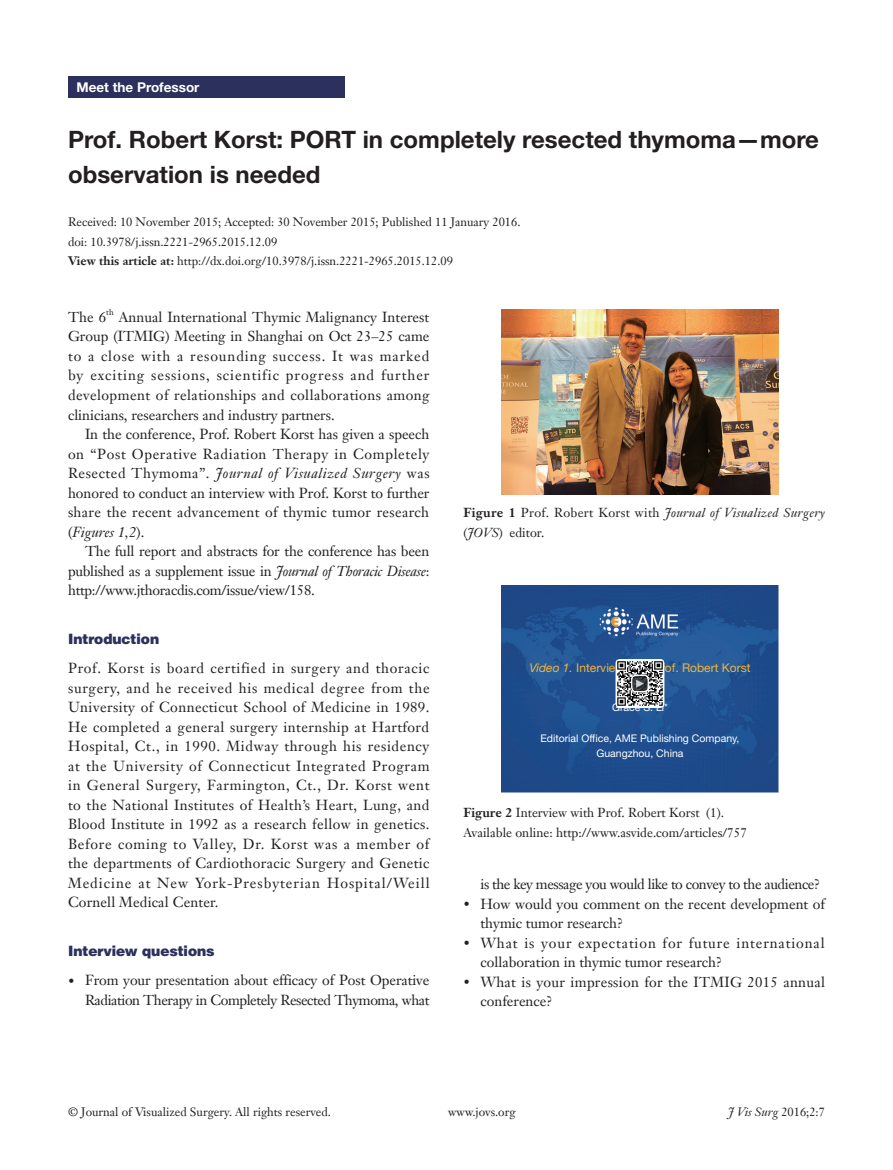
<style>
.page{position:relative;width:893px;height:1170px;background:#fff}
.page>*{position:absolute;margin:0;border:0;box-sizing:border-box;transform-origin:0 0}
.t1{font:700 24px/34.5px "Helvetica Neue LT Pro";color:#231f20}
.t2{font:14.25px/19.5px "Janson Text LT";color:#231f20;text-align:justify}
.t3{font:14.25px/19.5px "Janson Text LT";letter-spacing:-.02em;color:#231f20;text-align:right}
.t4{font:14.25px/19.5px "Janson Text LT";letter-spacing:.06em;color:#231f20}
.t5{font:14.25px/19.5px "Janson Text LT";letter-spacing:.02em;color:#231f20}
.t6{font:14.25px "Janson Text LT";letter-spacing:-.03em;color:#231f20}
.t7{font:900 14.25px "Helvetica";color:#2c305d}
.t8{font:700 13.5px "Helvetica Neue LT Pro";color:#fff}
.t9{font:12.75px/19.5px "Janson Text LT";color:#231f20}
.t10{font:italic 12.75px/19.5px "Janson Text LT";letter-spacing:.025em;color:#231f20}
.t11{font:12px/19.5px "Janson Text LT";color:#231f20}
.t12{font:12px "Helvetica Neue LT Pro";color:#f5b435}
.t13{font:italic 12px "Janson Text LT";color:#231f20}
.t14{font:11.55px "Times New Roman";color:#fff}
.t15{font:10.5px/15.3px "Helvetica Neue LT Pro";color:#fff;text-align:center}
.t16{font:8.25px "Janson Text LT";color:#231f20}
.s1{font-weight:700}
.s2{font-style:italic}
.s3{font-weight:700;font-style:normal}
.s4{font-style:normal}
</style>
<div class="page">
<div style="left:68px;top:77px;width:276px;height:21px;background:#2c305d"></div>
<img style="left:502px;top:310px;width:276px;height:184px">
<img style="left:502px;top:585px;width:276px;height:207px">
<div style="left:615px;top:659px;width:49px;height:49px;background:#fff;border-radius:4px"></div>
<img style="left:617px;top:661px;width:46px;height:45px">
<svg style="left:632px;top:675px;width:16px;height:16px"></svg>
<div style="left:631px;top:675px;width:17px;height:17px;border:1px solid #fff;border-radius:4px"></div>
<p class="t8" style="left:77px;top:79px;width:125px">Meet the Professor</p>
<h1 class="t1" style="left:68px;top:122px;width:752px">Prof. Robert Korst: PORT in completely resected thymoma—more observation is needed</h1>
<p class="t11" style="left:68px;top:212px;width:454px">Received: 10 November 2015; Accepted: 30 November 2015; Published 11 January 2016. doi: 10.3978/j.issn.2221-2965.2015.12.09<br><span class="s1">View this article at:</span> http://dx.doi.org/10.3978/j.issn.2221-2965.2015.12.09</p>
<p class="t2" style="left:68px;top:307px;width:40px">The 6</p>
<p class="t16" style="left:106px;top:307px;width:9px">th</p>
<p class="t2" style="left:68px;top:307px;width:363px;text-indent:51px">Annual International Thymic Malignancy Interest Group (ITMIG) Meeting in Shanghai on Oct 23–25 came to a close with a resounding success. It was marked by exciting sessions, scientific progress and further development of relationships and collaborations among clinicians, researchers and industry partners.</p>
<p class="t2" style="left:68px;top:424px;width:363px;text-indent:17px">In the conference, Prof. Robert Korst has given a speech on “Post Operative Radiation Therapy in Completely Resected Thymoma”. <span class="s2">Journal of Visualized Surgery</span> was honored to conduct an interview with Prof. Korst to further share the recent advancement of thymic tumor research (<span class="s2">Figures 1,2</span>).</p>
<p class="t2" style="left:68px;top:541px;width:363px;text-indent:17px">The full report and abstracts for the conference has been published as a supplement issue in <span class="s2">Journal of Thoracic Disease</span>: http://www.jthoracdis.com/issue/view/158.</p>
<p class="t7" style="left:68px;top:629px;width:93px">Introduction</p>
<p class="t2" style="left:68px;top:658px;width:363px">Prof. Korst is board certified in surgery and thoracic surgery, and he received his medical degree from the University of Connecticut School of Medicine in 1989.<br>He completed a general surgery internship at Hartford Hospital, Ct., in 1990. Midway through his residency at the University of Connecticut Integrated Program in General Surgery, Farmington, Ct., Dr. Korst went to the National Institutes of Health’s Heart, Lung, and Blood Institute in 1992 as a research fellow in genetics.<br>Before coming to Valley, Dr. Korst was a member of the departments of Cardiothoracic Surgery and Genetic Medicine at New York-Presbyterian Hospital/Weill Cornell Medical Center.</p>
<p class="t7" style="left:68px;top:941px;width:148px">Interview questions</p>
<p class="t3" style="left:68px;top:970px;width:363px">• From your presentation about efficacy of Post Operative<br>Radiation Therapy in Completely Resected Thymoma, what</p>
<p class="t10" style="left:463px;top:503px;width:363px"><span class="s3">Figure 1</span> <span class="s4">Prof. Robert Korst with</span> Journal of Visualized Surgery <span class="s4">(</span>JOVS<span class="s4">) editor.</span></p>
<p class="t12" style="left:529px;top:660px;width:223px"><span class="s2">Video 1.</span> Interview with Prof. Robert Korst</p>
<p class="t15" style="left:612px;top:699px;width:57px">Grace S. Li*</p>
<p class="t15" style="left:540px;top:730px;width:201px">Editorial Office, AME Publishing Company,<br>Guangzhou, China</p>
<p class="t14" style="left:648px;top:677px;width:13px;rotate:90deg">▲</p>
<p class="t9" style="left:463px;top:802px;width:285px"><span class="s1">Figure 2</span> Interview with Prof. Robert Korst (1).<br>Available online: http://www.asvide.com/articles/757</p>
<p class="t6" style="left:480px;top:875px;width:341px">is the key message you would like to convey to the audience?</p>
<p class="t2" style="left:480px;top:893px;width:346px;text-indent:-17px">• How would you comment on the recent development of thymic tumor research?</p>
<p class="t4" style="left:480px;top:932px;width:346px;text-indent:-17px">• What is your expectation for future international collaboration in thymic tumor research?</p>
<p class="t5" style="left:480px;top:971px;width:346px;text-indent:-17px">• What is your impression for the ITMIG 2015 annual conference?</p>
<p class="t11" style="left:68px;top:1102px;width:264px">© Journal of Visualized Surgery. All rights reserved.</p>
<p class="t11" style="left:448px;top:1102px;width:69px">www.jovs.org</p>
<p class="t13" style="left:728px;top:1104px;width:98px">J Vis Surg <span class="s4">2016;2:7</span></p>
</div>
